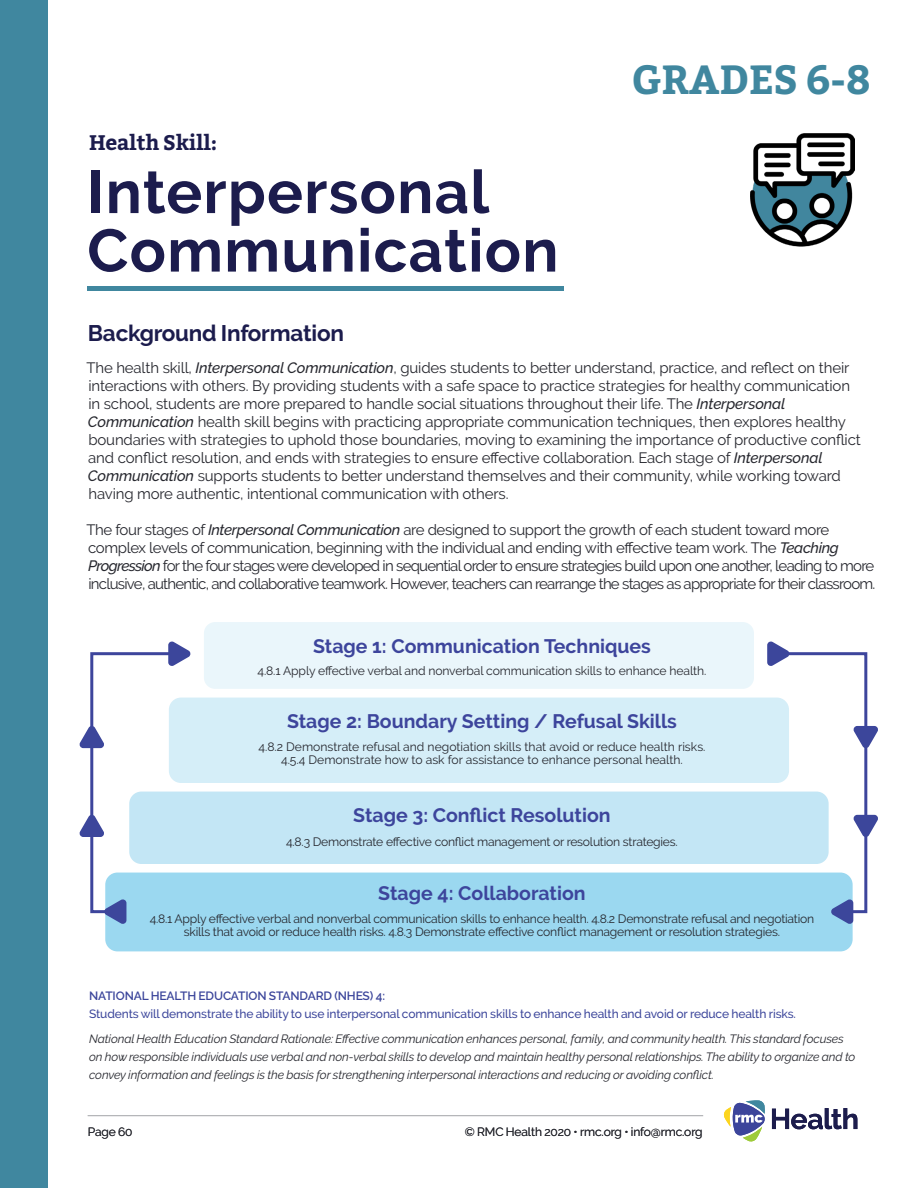
<style>
.page{position:relative;width:918px;height:1188px;background:#fff}
.page>*{position:absolute;margin:0;border:0;box-sizing:border-box;transform-origin:0 0}
.t1{font:700 60px "Raleway";letter-spacing:.02em;color:#1c1c4d}
.t2{font:700 40.65px "Bitter";letter-spacing:-.01em;color:#40879f}
.Medium_Purple_Header{font:700 22.5px "Raleway";letter-spacing:-.01em;color:#1c1c4d}
.t3{font:700 21px "Bitter";letter-spacing:-.01em;color:#1c1c4d}
.t4{font:700 19.5px "Raleway";color:#3d459c}
.Body_Copy{font:15px/18px "Raleway";letter-spacing:-.01em;color:#26272e}
.Body_Copy-2{font:15px/18px "Raleway";letter-spacing:-.05em;color:#26272e}
.t5{font:12.15px/13.5px "Raleway";letter-spacing:-.02em;color:#26272e;text-align:center}
.t6{font:12.15px/13.5px "Raleway";color:#26272e;text-align:center}
.t7{font:italic 12px/18px "Raleway";letter-spacing:-.01em;color:#26272e}
.t8{font:500 12px/18px "Raleway";letter-spacing:-.01em;color:#3c469b}
.t9{font:12px "Raleway";letter-spacing:-.01em;color:#26272e}
.s1{font-weight:500;font-style:italic}
.s2{font-weight:600}
</style>
<div class="page">
<div style="left:0;top:0;width:47px;height:1188px;background:#40879f"></div>
<div style="left:87px;top:286px;width:477px;height:5px;background:#40879f"></div>
<svg style="left:723px;top:1100px;width:42px;height:42px"></svg>
<svg style="left:772px;top:1108px;width:85px;height:21px"></svg>
<hr style="left:88px;top:1115px;width:615px;height:1px;background:#b4b5b8">
<img style="left:750px;top:134px;width:104px;height:113px">
<div style="left:204px;top:622px;width:550px;height:67px;background:#eaf6fb;border-radius:11px"></div>
<div style="left:129px;top:792px;width:700px;height:72px;background:#c3e6f5;border-radius:12px"></div>
<div style="left:169px;top:698px;width:620px;height:85px;background:#d5eef8;border-radius:12px"></div>
<div style="left:105px;top:873px;width:748px;height:78px;background:#9bd8f0;border-radius:12px"></div>
<svg style="left:79px;top:641px;width:112px;height:284px"></svg>
<svg style="left:767px;top:641px;width:111px;height:284px"></svg>
<p class="t3" style="left:89px;top:130px;width:130px">Health Skill:</p>
<p class="t1" style="left:87px;top:158px;width:404px">Interpersonal</p>
<p class="t1" style="left:87px;top:216px;width:473px">Communication</p>
<p class="t2" style="left:632px;top:55px;width:241px">GRADES 6-8</p>
<p class="Medium_Purple_Header" style="left:88px;top:320px;width:258px">Background Information</p>
<p class="Body_Copy" style="left:86px;top:358px;width:776px">The health skill, <span class="s1">Interpersonal Communication</span>, guides students to better understand, practice, and reflect on their interactions with others. By providing students with a safe space to practice strategies for healthy communication in school, students are more prepared to handle social situations throughout their life. The <span class="s1">Interpersonal Communication</span> health skill begins with practicing appropriate communication techniques, then explores healthy boundaries with strategies to uphold those boundaries, moving to examining the importance of productive conflict and conflict resolution, and ends with strategies to ensure effective collaboration. Each stage of <span class="s1">Interpersonal Communication</span> supports students to better understand themselves and their community, while working toward having more authentic, intentional communication with others.</p>
<p class="Body_Copy-2" style="left:86px;top:520px;width:791px">The four stages of <span class="s1">Interpersonal Communication</span> are designed to support the growth of each student toward more complex levels of communication, beginning with the individual and ending with effective team work. The <span class="s1">Teaching Progression</span> for the four stages were developed in sequential order to ensure strategies build upon one another, leading to more inclusive, authentic, and collaborative teamwork. However, teachers can rearrange the stages as appropriate for their classroom.</p>
<p class="t4" style="left:313px;top:635px;width:339px">Stage 1: Communication Techniques</p>
<p class="t5" style="left:258px;top:664px;width:450px">4.8.1 Apply effective verbal and nonverbal communication skills to enhance health.</p>
<p class="t4" style="left:287px;top:710px;width:391px">Stage 2: Boundary Setting / Refusal Skills</p>
<p class="t6" style="left:258px;top:740px;width:449px">4.8.2 Demonstrate refusal and negotiation skills that avoid or reduce health risks.<br>4.5.4 Demonstrate how to ask for assistance to enhance personal health.</p>
<p class="t4" style="left:353px;top:804px;width:259px">Stage 3: Conflict Resolution</p>
<p class="t5" style="left:286px;top:835px;width:393px">4.8.3 Demonstrate effective conflict management or resolution strategies.</p>
<p class="t4" style="left:378px;top:882px;width:209px">Stage 4: Collaboration</p>
<p class="t5" style="left:150px;top:911px;width:666px">4.8.1 Apply effective verbal and nonverbal communication skills to enhance health. 4.8.2 Demonstrate refusal and negotiation skills that avoid or reduce health risks. 4.8.3 Demonstrate effective conflict management or resolution strategies.</p>
<p class="t8" style="left:89px;top:987px;width:708px"><span class="s2">NATIONAL HEALTH EDUCATION STANDARD (NHES) 4:<br></span>Students will demonstrate the ability to use interpersonal communication skills to enhance health and avoid or reduce health risks.</p>
<p class="t7" style="left:89px;top:1030px;width:768px">National Health Education Standard Rationale: Effective communication enhances personal, family, and community health. This standard focuses on how responsible individuals use verbal and non-verbal skills to develop and maintain healthy personal relationships. The ability to organize and to convey information and feelings is the basis for strengthening interpersonal interactions and reducing or avoiding conflict.</p>
<p class="t9" style="left:88px;top:1125px;width:46px">Page 60</p>
<p class="t9" style="left:465px;top:1125px;width:239px">© RMC Health 2020 • rmc.org • info@rmc.org</p>
</div>
